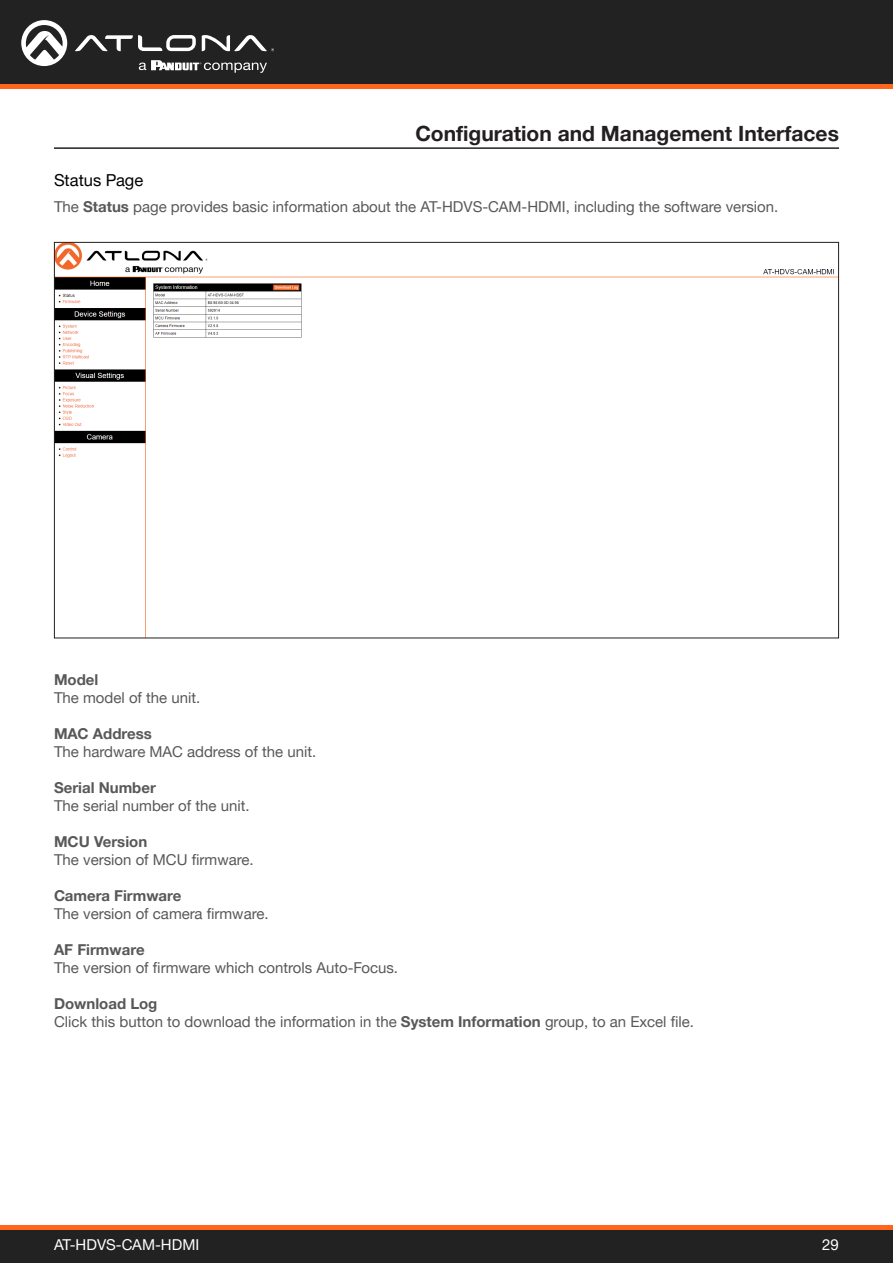
<style>
.page{position:relative;width:893px;height:1263px;background:#fff}
.page>*{position:absolute;margin:0;border:0;box-sizing:border-box;transform-origin:0 0}
.Non_TOC_Section_Header_Right_Align{font:700 21px "Helvetica Neue LTW1 G";color:#231f20}
.Secondary_Subsection{font:16.5px "Helvetica Neue LTW1 G";color:#000}
.General_Text{font:15px/18px "Helvetica Neue LTW1 G";color:#57585a}
.t1{font:15px "Helvetica Neue LTW1 G";color:#fff}
.s1{font-weight:700}
</style>
<div class="page">
<div style="left:0;top:1227px;width:893px;height:36px;background:#222"></div>
<hr style="left:0;top:1225px;width:893px;height:4px;background:#ff661c">
<div style="left:0;top:0;width:893px;height:84px;background:#222"></div>
<hr style="left:0;top:84px;width:893px;height:4px;background:#ff661c">
<svg style="left:75px;top:35px;width:121px;height:16px"></svg>
<svg style="left:202px;top:35px;width:72px;height:16px"></svg>
<svg style="left:21px;top:20px;width:46px;height:46px"></svg>
<svg style="left:139px;top:60px;width:128px;height:13px"></svg>
<img style="left:56px;top:244px;width:781px;height:392px">
<hr style="left:54px;top:147px;width:785px;height:2px;background:#231f20">
<p class="Secondary_Subsection" style="left:54px;top:170px;width:91px">Status Page</p>
<p class="Non_TOC_Section_Header_Right_Align" style="left:415px;top:120px;width:425px">Configuration and Management Interfaces</p>
<p class="General_Text" style="left:54px;top:198px;width:726px">The <span class="s1">Status</span> page provides basic information about the AT-HDVS-CAM-HDMI, including the software version.</p>
<p class="General_Text" style="left:54px;top:670px;width:148px"><span class="s1">Model<br></span>The model of the unit.</p>
<p class="General_Text" style="left:54px;top:724px;width:264px"><span class="s1">MAC Address<br></span>The hardware MAC address of the unit.</p>
<p class="General_Text" style="left:54px;top:778px;width:197px"><span class="s1">Serial Number<br></span>The serial number of the unit.</p>
<p class="General_Text" style="left:54px;top:832px;width:201px"><span class="s1">MCU Version<br></span>The version of MCU firmware.</p>
<p class="General_Text" style="left:54px;top:886px;width:216px"><span class="s1">Camera Firmware<br></span>The version of camera firmware.</p>
<p class="General_Text" style="left:54px;top:940px;width:346px"><span class="s1">AF Firmware<br></span>The version of firmware which controls Auto-Focus.</p>
<p class="General_Text" style="left:54px;top:994px;width:641px"><span class="s1">Download Log<br></span>Click this button to download the information in the <span class="s1">System Information</span> group, to an Excel file.</p>
<p class="t1" style="left:54px;top:1235px;width:147px">AT-HDVS-CAM-HDMI</p>
<p class="t1" style="left:822px;top:1235px;width:18px">29</p>
</div>
